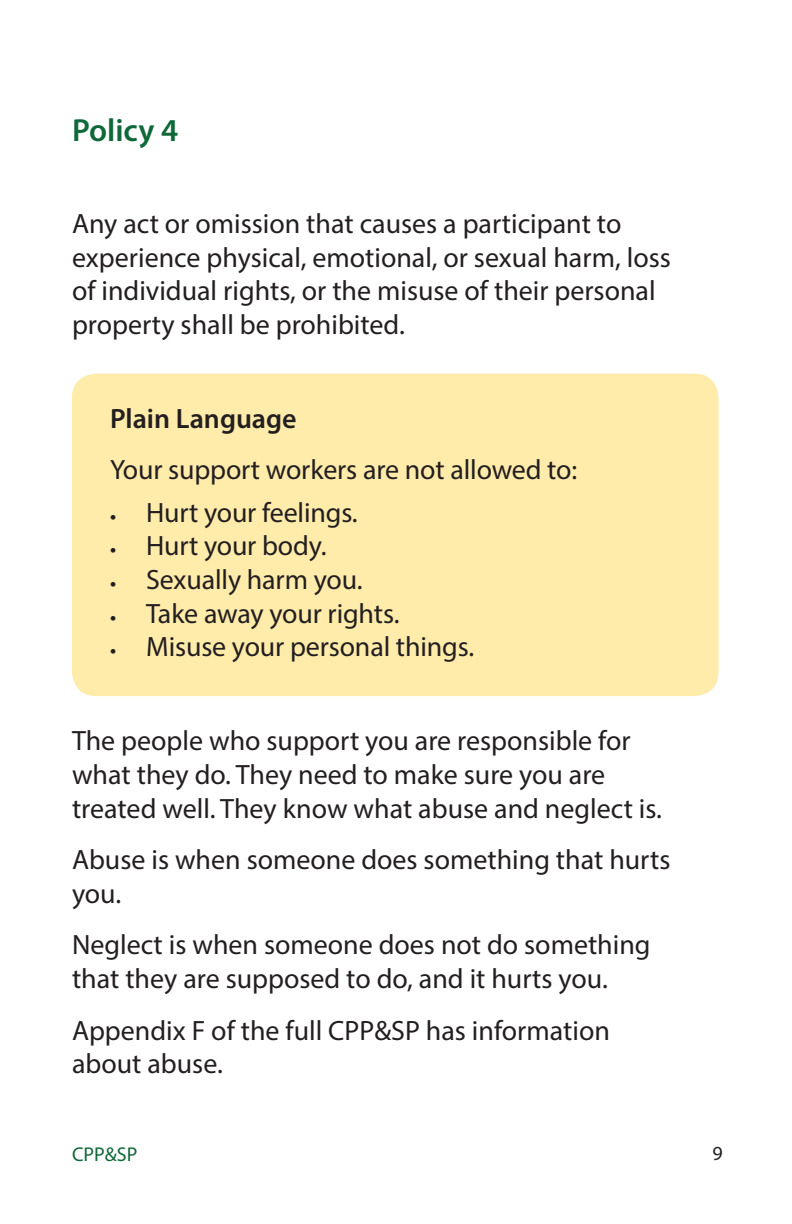
<style>
.page{position:relative;width:792px;height:1224px;background:#fff}
.page>*{position:absolute;margin:0;border:0;box-sizing:border-box;transform-origin:0 0}
.Main_Headings_-_Myri{font:600 32px "Myriad Pro";color:#0f6838}
.Body_text_-_Myriad_P{font:28px/33.6px "Myriad Pro";color:#231f20}
.Body_text_-_Myriad_P-2{font:600 28px "Myriad Pro";color:#231f20}
.t1{font:20px "Myriad Pro";color:#0f6838}
.t2{font:20px "Myriad Pro";color:#231f20}
.s1{font-weight:700;font-size:18px}
</style>
<div class="page">
<div style="left:72px;top:374px;width:647px;height:322px;background:#ffebaa;border-radius:24px"></div>
<p class="Main_Headings_-_Myri" style="left:72px;top:110px;width:108px">Policy 4</p>
<p class="Body_text_-_Myriad_P" style="left:72px;top:207px;width:600px">Any act or omission that causes a participant to experience physical, emotional, or sexual harm, loss of individual rights, or the misuse of their personal property shall be prohibited.</p>
<p class="Body_text_-_Myriad_P-2" style="left:110px;top:400px;width:188px">Plain Language</p>
<p class="Body_text_-_Myriad_P" style="left:110px;top:453px;width:469px">Your support workers are not allowed to:</p>
<p class="Body_text_-_Myriad_P" style="left:110px;top:495px;width:249px"><span class="s1">•</span> Hurt your feelings.</p>
<p class="Body_text_-_Myriad_P" style="left:110px;top:529px;width:218px"><span class="s1">•</span> Hurt your body.</p>
<p class="Body_text_-_Myriad_P" style="left:110px;top:562px;width:254px"><span class="s1">•</span> Sexually harm you.</p>
<p class="Body_text_-_Myriad_P" style="left:110px;top:596px;width:291px"><span class="s1">•</span> Take away your rights.</p>
<p class="Body_text_-_Myriad_P" style="left:110px;top:630px;width:366px"><span class="s1">•</span> Misuse your personal things.</p>
<p class="Body_text_-_Myriad_P" style="left:72px;top:724px;width:592px">The people who support you are responsible for what they do. They need to make sure you are treated well. They know what abuse and neglect is.</p>
<p class="Body_text_-_Myriad_P" style="left:72px;top:843px;width:600px">Abuse is when someone does something that hurts you.</p>
<p class="Body_text_-_Myriad_P" style="left:72px;top:928px;width:580px">Neglect is when someone does not do something that they are supposed to do, and it hurts you.</p>
<p class="Body_text_-_Myriad_P" style="left:72px;top:1013px;width:539px">Appendix F of the full CPP&amp;SP has information about abuse.</p>
<p class="t1" style="left:72px;top:1142px;width:67px">CPP&amp;SP</p>
<p class="t2" style="left:713px;top:1141px;width:12px">9</p>
</div>
